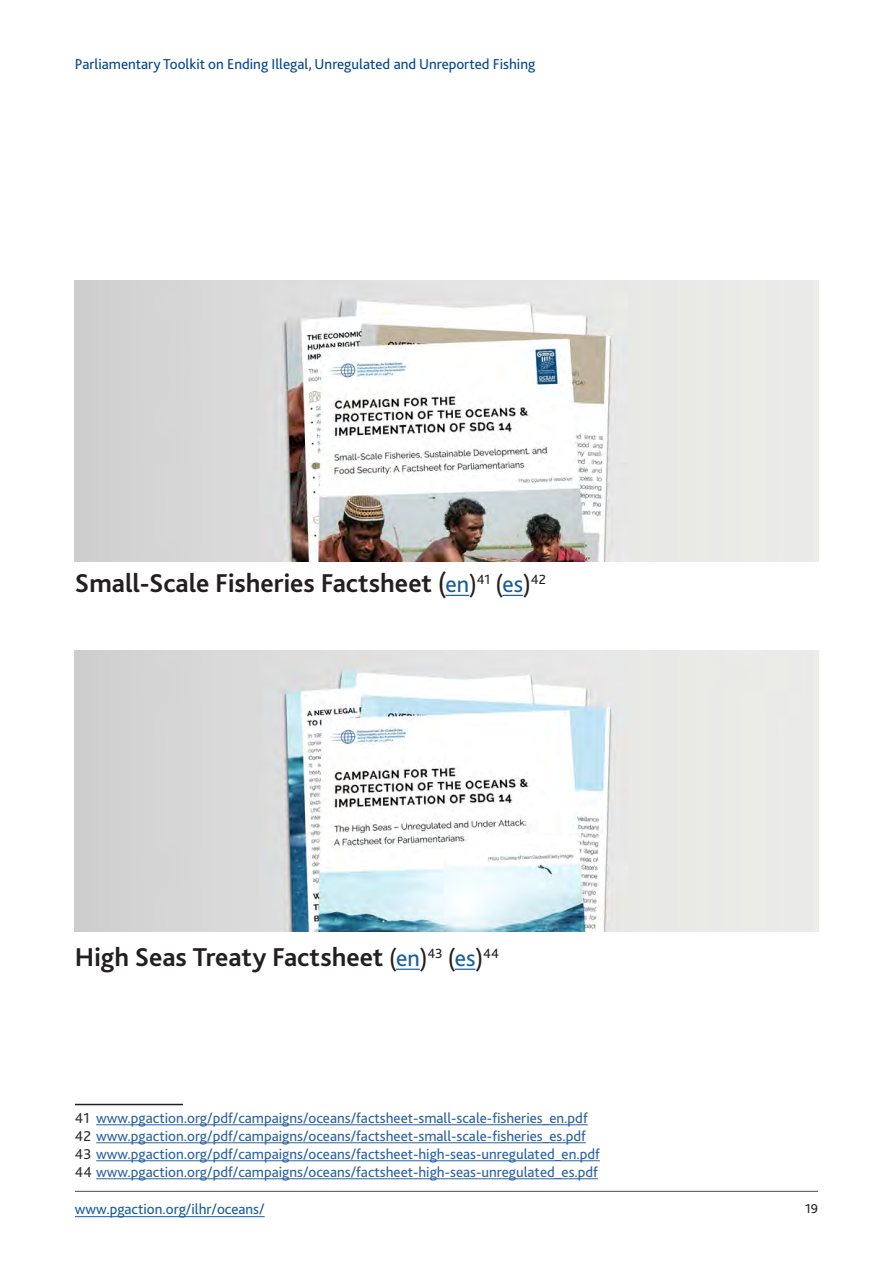
<style>
.page{position:relative;width:893px;height:1263px;background:#fff}
.page>*{position:absolute;margin:0;border:0;box-sizing:border-box;transform-origin:0 0}
.Headline{font:700 27px "Bliss 2";color:#231f20}
.Footnotes{font:15px "Bliss 2";color:#2b62a1}
.t1{font:15px "Bliss 2";color:#02478e}
.t2{font:15px "Bliss 2";color:#175d9e}
.t3{font:13.5px "Bliss 2";color:#231f20}
.s1{font-weight:400}
.s2{font-weight:400;font-size:24px;color:#175d9e}
.s3{font-weight:400;font-size:24px}
.s4{color:#312f30}
</style>
<div class="page">
<hr style="left:75px;top:1216px;width:190px;height:1px;background:#175d9e">
<hr style="left:75px;top:1191px;width:743px;height:1px;background:#4b4c4d">
<svg style="left:445px;top:595px;width:24px;height:1px"></svg>
<svg style="left:502px;top:595px;width:21px;height:1px"></svg>
<hr style="left:396px;top:968px;width:24px;height:2px;background:#175d9e">
<hr style="left:455px;top:968px;width:20px;height:2px;background:#175d9e">
<hr style="left:75px;top:1104px;width:108px;height:1px;background:#231f20">
<hr style="left:96px;top:1124px;width:492px;height:1px;background:#2b62a1">
<hr style="left:96px;top:1142px;width:490px;height:1px;background:#2b62a1">
<hr style="left:96px;top:1160px;width:504px;height:1px;background:#2b62a1">
<hr style="left:96px;top:1178px;width:502px;height:1px;background:#2b62a1">
<img style="left:75px;top:281px;width:743px;height:280px">
<img style="left:75px;top:651px;width:743px;height:280px">
<p class="t1" style="left:75px;top:55px;width:462px">Parliamentary Toolkit on Ending Illegal, Unregulated and Unreported Fishing</p>
<p class="Headline" style="left:75px;top:566px;width:472px">Small-Scale Fisheries Factsheet <span class="s1">(</span><span class="s2">en</span><span class="s3">)</span><sup>41</sup> <span class="s3">(</span><span class="s2">es</span><span class="s3">)</span><sup>42</sup></p>
<p class="Headline" style="left:75px;top:940px;width:426px">High Seas Treaty Factsheet <span class="s3">(</span><span class="s2">en</span><span class="s3">)</span><sup>43</sup> <span class="s3">(</span><span class="s2">es</span><span class="s3">)</span><sup>44</sup></p>
<p class="Footnotes" style="left:75px;top:1108px;width:514px"><span class="s4">41</span> www.pgaction.org/pdf/campaigns/oceans/factsheet-small-scale-fisheries_en.pdf</p>
<p class="Footnotes" style="left:75px;top:1126px;width:512px"><span class="s4">42</span> www.pgaction.org/pdf/campaigns/oceans/factsheet-small-scale-fisheries_es.pdf</p>
<p class="Footnotes" style="left:75px;top:1144px;width:526px"><span class="s4">43</span> www.pgaction.org/pdf/campaigns/oceans/factsheet-high-seas-unregulated_en.pdf</p>
<p class="Footnotes" style="left:75px;top:1162px;width:525px"><span class="s4">44</span> www.pgaction.org/pdf/campaigns/oceans/factsheet-high-seas-unregulated_es.pdf</p>
<p class="t2" style="left:75px;top:1200px;width:191px">www.pgaction.org/ilhr/oceans/</p>
<p class="t3" style="left:805px;top:1200px;width:14px">19</p>
</div>
